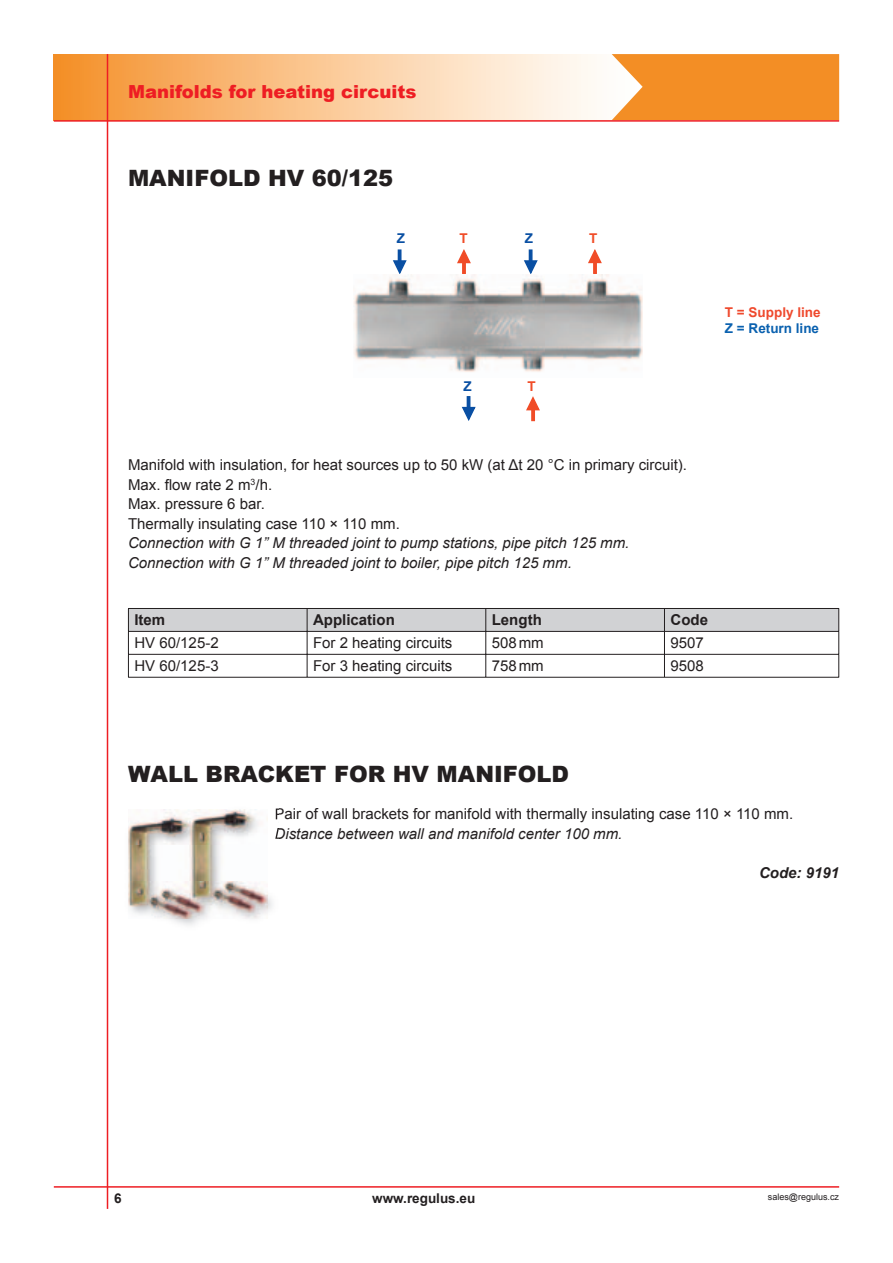
<style>
.page{position:relative;width:893px;height:1263px;background:#fff}
.page>*{position:absolute;margin:0;border:0;box-sizing:border-box;transform-origin:0 0}
.t1{font:900 22.5px "Arial";color:#231f20}
.t2{font:900 18px "Arial";color:#ee1d23}
.t3{font:15px/19.5px "Arial";color:#231f20}
.t4{font:italic 15px/19.5px "Arial";color:#231f20}
.t5{font:700 15px "Arial";color:#231f20}
.t6{font:italic 700 15px "Arial";color:#231f20}
.t7{font:700 13.5px "Arial";color:#231f20}
.t8{font:700 13.5px "Arial";color:#ef492d}
.t9{font:700 13.5px "Arial";color:#0a61af}
.t10{font:700 13.5px "Arial";color:#094fa3}
.t11{font:700 13.5px "Arial";color:#f04c27}
.t12{font:9px "Arial";color:#231f20}
</style>
<div class="page">
<hr style="left:54px;top:1186px;width:785px;height:2px;background:#ee1d23">
<div style="left:54px;top:54px;width:591px;height:66px;background:linear-gradient(to right,#f5912c,#fff)"></div>
<svg style="left:611px;top:54px;width:228px;height:66px;background:#f39635"></svg>
<hr style="left:107px;top:54px;width:1px;height:1155px;background:#ee1d23">
<hr style="left:54px;top:120px;width:785px;height:2px;background:#ee1d23">
<svg style="left:588px;top:249px;width:14px;height:15px"></svg>
<div style="left:593px;top:261px;width:4px;height:13px;border:1px solid #f04c27"></div>
<svg style="left:392px;top:250px;width:15px;height:25px"></svg>
<div style="left:397px;top:249px;width:4px;height:13px;border:1px solid #094fa3"></div>
<svg style="left:457px;top:249px;width:14px;height:15px"></svg>
<div style="left:462px;top:261px;width:4px;height:13px;border:1px solid #f04c27"></div>
<svg style="left:523px;top:250px;width:15px;height:24px"></svg>
<div style="left:528px;top:249px;width:4px;height:13px;border:1px solid #094fa3"></div>
<svg style="left:526px;top:396px;width:14px;height:15px"></svg>
<div style="left:531px;top:408px;width:4px;height:13px;border:1px solid #f04c27"></div>
<svg style="left:461px;top:397px;width:15px;height:24px"></svg>
<div style="left:466px;top:396px;width:4px;height:13px;border:1px solid #094fa3"></div>
<svg style="left:128px;top:608px;width:711px;height:69px"></svg>
<hr style="left:128px;top:677px;width:711px;height:1px;background:#231f20">
<img style="left:164px;top:808px;width:112px;height:117px">
<svg style="left:276px;top:808px;width:3px;height:12px"></svg>
<svg style="left:275px;top:828px;width:4px;height:11px"></svg>
<img style="left:128px;top:809px;width:139px;height:109px">
<img style="left:354px;top:275px;width:288px;height:97px">
<p class="t2" style="left:128px;top:78px;width:290px">Manifolds for heating circuits</p>
<h1 class="t1" style="left:128px;top:162px;width:267px">MANIFOLD HV 60/125</h1>
<p class="t11" style="left:459px;top:230px;width:10px">T</p>
<p class="t11" style="left:589px;top:230px;width:10px">T</p>
<p class="t10" style="left:397px;top:231px;width:10px">Z</p>
<p class="t10" style="left:525px;top:231px;width:10px">Z</p>
<p class="t10" style="left:463px;top:379px;width:10px">Z</p>
<p class="t11" style="left:527px;top:379px;width:10px">T</p>
<p class="t8" style="left:725px;top:304px;width:97px">T = Supply line</p>
<p class="t9" style="left:725px;top:321px;width:96px">Z = Return line</p>
<p class="t3" style="left:128px;top:455px;width:560px">Manifold with insulation, for heat sources up to 50 kW (at Δt 20 °C in primary circuit).<br>Max. flow rate 2 m<sup>3</sup>/h.<br>Max. pressure 6 bar.<br>Thermally insulating case 110 × 110 mm.</p>
<p class="t4" style="left:128px;top:533px;width:503px">Connection with G 1” M threaded joint to pump stations, pipe pitch 125 mm.<br>Connection with G 1” M threaded joint to boiler, pipe pitch 125 mm.</p>
<p class="t5" style="left:134px;top:612px;width:32px">Item</p>
<p class="t5" style="left:313px;top:612px;width:83px">Application</p>
<p class="t5" style="left:492px;top:612px;width:51px">Length</p>
<p class="t5" style="left:670px;top:612px;width:39px">Code</p>
<p class="t3" style="left:134px;top:633px;width:86px">HV 60/125-2</p>
<p class="t3" style="left:313px;top:633px;width:141px">For 2 heating circuits</p>
<p class="t3" style="left:492px;top:633px;width:53px">508 mm</p>
<p class="t3" style="left:670px;top:633px;width:35px">9507</p>
<p class="t3" style="left:134px;top:656px;width:86px">HV 60/125-3</p>
<p class="t3" style="left:313px;top:656px;width:141px">For 3 heating circuits</p>
<p class="t3" style="left:492px;top:656px;width:53px">758 mm</p>
<p class="t3" style="left:670px;top:656px;width:35px">9508</p>
<h1 class="t1" style="left:128px;top:757px;width:442px">WALL BRACKET FOR HV MANIFOLD</h1>
<p class="t3" style="left:274px;top:804px;width:520px">Pair of wall brackets for manifold with thermally insulating case 110 × 110 mm.</p>
<p class="t4" style="left:274px;top:824px;width:349px">Distance between wall and manifold center 100 mm.</p>
<p class="t6" style="left:759px;top:865px;width:82px">Code: 9191</p>
<p class="t7" style="left:114px;top:1191px;width:9px">6</p>
<p class="t7" style="left:372px;top:1191px;width:105px">www.regulus.eu</p>
<p class="t12" style="left:768px;top:1191px;width:73px">sales@regulus.cz</p>
</div>
